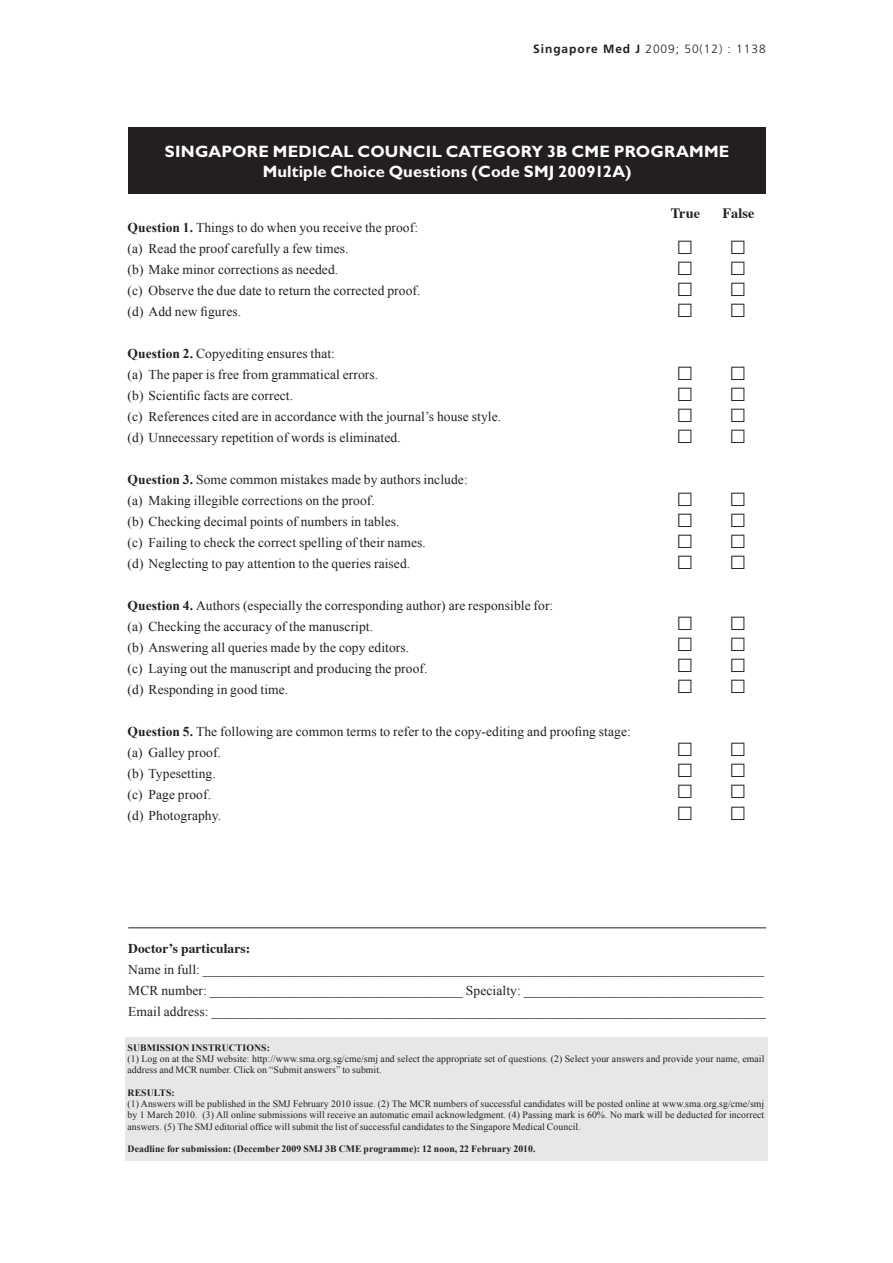
<style>
.page{position:relative;width:893px;height:1263px;background:#fff}
.page>*{position:absolute;margin:0;border:0;box-sizing:border-box;transform-origin:0 0}
.Bodytext_lead-in_Gil{font:700 16.5px "Gill Sans";letter-spacing:.01em;color:#fff}
.Bodytext_TimesNR{font:700 14.25px "Times";letter-spacing:.005em;color:#231f20}
.Bodytext_TimesNR-2{font:13.5px "Times New Roman";letter-spacing:.005em;color:#231f20}
.Bodytext_TimesNR-3{font:700 13.5px "Times";letter-spacing:.005em;color:#231f20}
.t1{font:300 12px "Frutiger";letter-spacing:.08em;color:#231f20}
.Bodytext_TimesNR-4{font:9.75px/11.2px "Times New Roman";letter-spacing:.005em;color:#231f20}
.Bodytext_TimesNR-5{font:700 9.75px "Times New Roman";letter-spacing:.005em;color:#231f20}
.s1{font-weight:700}
</style>
<div class="page">
<div style="left:125px;top:1037px;width:643px;height:124px;background:#e6e7e9"></div>
<div style="left:128px;top:128px;width:638px;height:66px;background:#231f20"></div>
<hr style="left:128px;top:927px;width:638px;height:1px;background:#231f20">
<p class="t1" style="left:533px;top:42px;width:234px"><span class="s1">Singapore Med J</span> 2009; 50(12) : 1138</p>
<p class="Bodytext_lead-in_Gil" style="left:165px;top:142px;width:566px">SINGAPORE MEDICAL COUNCIL CATEGORY 3B CME PROGRAMME</p>
<p class="Bodytext_lead-in_Gil" style="left:263px;top:161px;width:370px">Multiple Choice Questions (Code SMJ 200912A)</p>
<p class="Bodytext_TimesNR-2" style="left:128px;top:219px;width:292px"><span class="s1">Question 1.</span> Things to do when you receive the proof:</p>
<p class="Bodytext_TimesNR-2" style="left:128px;top:240px;width:222px">(a) Read the proof carefully a few times.</p>
<p class="Bodytext_TimesNR-2" style="left:128px;top:261px;width:212px">(b) Make minor corrections as needed.</p>
<p class="Bodytext_TimesNR-2" style="left:128px;top:282px;width:294px">(c) Observe the due date to return the corrected proof.</p>
<p class="Bodytext_TimesNR-2" style="left:128px;top:303px;width:115px">(d) Add new figures.</p>
<p class="Bodytext_TimesNR-2" style="left:128px;top:345px;width:209px"><span class="s1">Question 2.</span> Copyediting ensures that:</p>
<p class="Bodytext_TimesNR-2" style="left:128px;top:366px;width:252px">(a) The paper is free from grammatical errors.</p>
<p class="Bodytext_TimesNR-2" style="left:128px;top:387px;width:167px">(b) Scientific facts are correct.</p>
<p class="Bodytext_TimesNR-2" style="left:128px;top:408px;width:375px">(c) References cited are in accordance with the journal’s house style.</p>
<p class="Bodytext_TimesNR-2" style="left:128px;top:429px;width:275px">(d) Unnecessary repetition of words is eliminated.</p>
<p class="Bodytext_TimesNR-2" style="left:128px;top:471px;width:342px"><span class="s1">Question 3.</span> Some common mistakes made by authors include:</p>
<p class="Bodytext_TimesNR-2" style="left:128px;top:492px;width:249px">(a) Making illegible corrections on the proof.</p>
<p class="Bodytext_TimesNR-2" style="left:128px;top:513px;width:274px">(b) Checking decimal points of numbers in tables.</p>
<p class="Bodytext_TimesNR-2" style="left:128px;top:534px;width:300px">(c) Failing to check the correct spelling of their names.</p>
<p class="Bodytext_TimesNR-2" style="left:128px;top:555px;width:284px">(d) Neglecting to pay attention to the queries raised.</p>
<p class="Bodytext_TimesNR-2" style="left:128px;top:597px;width:427px"><span class="s1">Question 4.</span> Authors (especially the corresponding author) are responsible for:</p>
<p class="Bodytext_TimesNR-2" style="left:128px;top:618px;width:247px">(a) Checking the accuracy of the manuscript.</p>
<p class="Bodytext_TimesNR-2" style="left:128px;top:639px;width:283px">(b) Answering all queries made by the copy editors.</p>
<p class="Bodytext_TimesNR-2" style="left:128px;top:660px;width:301px">(c) Laying out the manuscript and producing the proof.</p>
<p class="Bodytext_TimesNR-2" style="left:128px;top:681px;width:162px">(d) Responding in good time.</p>
<p class="Bodytext_TimesNR-2" style="left:128px;top:723px;width:505px"><span class="s1">Question 5.</span> The following are common terms to refer to the copy-editing and proofing stage:</p>
<p class="Bodytext_TimesNR-2" style="left:128px;top:744px;width:95px">(a) Galley proof.</p>
<p class="Bodytext_TimesNR-2" style="left:128px;top:765px;width:90px">(b) Typesetting.</p>
<p class="Bodytext_TimesNR-2" style="left:128px;top:786px;width:85px">(c) Page proof.</p>
<p class="Bodytext_TimesNR-2" style="left:128px;top:807px;width:95px">(d) Photography.</p>
<p class="Bodytext_TimesNR" style="left:671px;top:204px;width:31px">True</p>
<p class="Bodytext_TimesNR" style="left:722px;top:204px;width:34px">False</p>
<p class="Bodytext_TimesNR-3" style="left:128px;top:940px;width:124px">Doctor’s particulars:</p>
<p class="Bodytext_TimesNR-2" style="left:128px;top:962px;width:637px">Name in full: __________________________________________________________________________________</p>
<p class="Bodytext_TimesNR-2" style="left:128px;top:983px;width:636px">MCR number: _____________________________________ Specialty: ___________________________________</p>
<p class="Bodytext_TimesNR-2" style="left:128px;top:1004px;width:639px">Email address: _________________________________________________________________________________</p>
<p class="Bodytext_TimesNR-5" style="left:128px;top:1042px;width:144px">SUBMISSION INSTRUCTIONS:</p>
<p class="Bodytext_TimesNR-4" style="left:128px;top:1053px;width:638px">(1) Log on at the SMJ website: http://www.sma.org.sg/cme/smj and select the appropriate set of questions. (2) Select your answers and provide your name, email address and MCR number. Click on “Submit answers” to submit.</p>
<p class="Bodytext_TimesNR-5" style="left:128px;top:1087px;width:49px">RESULTS:</p>
<p class="Bodytext_TimesNR-4" style="left:128px;top:1098px;width:638px;text-align:justify">(1) Answers will be published in the SMJ February 2010 issue. (2) The MCR numbers of successful candidates will be posted online at www.sma.org.sg/cme/smj by 1 March 2010. (3) All online submissions will receive an automatic email acknowledgment. (4) Passing mark is 60%. No mark will be deducted for incorrect answers. (5) The SMJ editorial office will submit the list of successful candidates to the Singapore Medical Council.</p>
<p class="Bodytext_TimesNR-5" style="left:128px;top:1143px;width:409px">Deadline for submission: (December 2009 SMJ 3B CME programme): 12 noon, 22 February 2010.</p>
</div>
